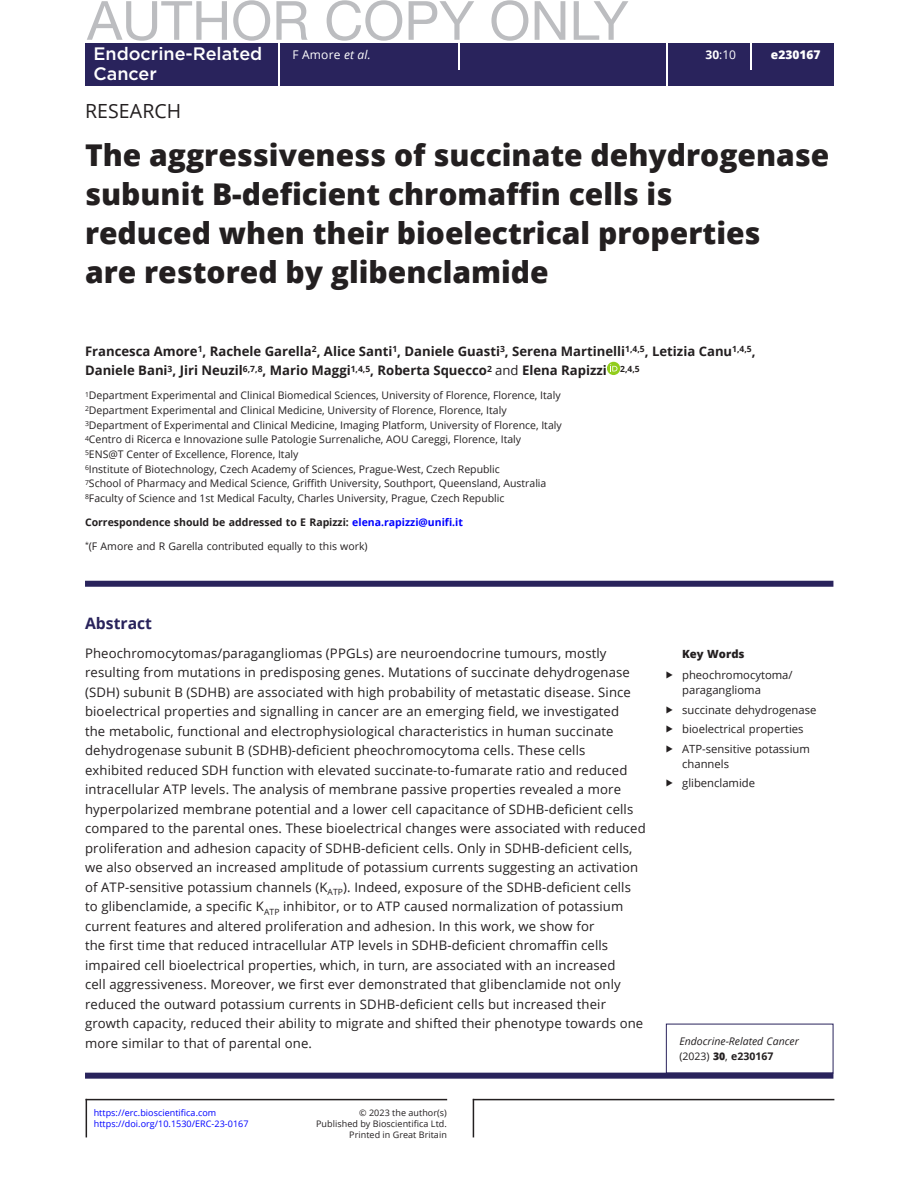
<style>
.page{position:relative;width:919px;height:1187px;background:#fff}
.page>*{position:absolute;margin:0;border:0;box-sizing:border-box;transform-origin:0 0}
.t1{font:54px "Helvetica Neue LT Pro";color:#bcbdc0}
.CT{font:800 30px/39px "Open Sans";color:#231f20}
.AT{font:19.5px "Open Sans";letter-spacing:.005em;color:#231f20}
.t2{font:500 18px "Gotham";color:#fff}
.ABS_H{font:700 15.75px "Open Sans";color:#29235c}
.ABS_TXT_L{font:13.2px/19.5px "Open Sans";letter-spacing:.01em;color:#231f20}
.AU{font:700 13.2px/19.5px "Open Sans";color:#231f20}
.t3{font:12px "Open Sans";letter-spacing:.015em;color:#fff}
.t4{font:800 12px "Open Sans";color:#fff}
.t5{font:11.25px/15px "Open Sans";color:#231f20}
.Keywords_Head{font:800 11.25px "Open Sans";color:#231f20}
.Address{font:10.5px "Open Sans";color:#231f20}
.Corres{font:700 10.5px "Open Sans";color:#231f20}
.FN{font:10.5px "Open Sans";color:#231f20}
.Corres-2{font:italic 10.5px/14.7px "Open Sans";color:#231f20}
.t6{font:9px "Open Sans";letter-spacing:.005em;color:#231f20}
.t7{font:9px "Open Sans";letter-spacing:.005em;color:#00f}
.s1{font-weight:700}
.s2{font-style:italic}
.s3{font-weight:400}
.s4{color:#00f}
.s5{font-style:normal}
.s6{font-weight:800;font-style:normal}
.s7{font-weight:700;font-style:normal}
</style>
<div class="page">
<hr style="left:86px;top:1098px;width:361px;height:2px;background:#231f20">
<hr style="left:86px;top:1098px;width:1px;height:39px;background:#231f20">
<hr style="left:472px;top:1098px;width:2px;height:39px;background:#231f20">
<hr style="left:473px;top:1098px;width:361px;height:2px;background:#231f20">
<div style="left:85px;top:43px;width:748px;height:42px;background:#29235c"></div>
<hr style="left:278px;top:43px;width:1px;height:42px;background:#fff">
<hr style="left:666px;top:43px;width:1px;height:42px;background:#fff">
<hr style="left:458px;top:43px;width:2px;height:27px;background:#fff">
<svg style="left:750px;top:43px;width:1px;height:27px"></svg>
<svg style="left:607px;top:362px;width:13px;height:13px"></svg>
<svg style="left:610px;top:364px;width:7px;height:7px"></svg>
<div style="left:85px;top:580px;width:748px;height:6px;background:#29235c"></div>
<div style="left:85px;top:1072px;width:748px;height:6px;background:#29235c"></div>
<h1 class="t1" style="left:87px;top:-13px;width:543px">AUTHOR COPY ONLY</h1>
<h3 class="t2" style="left:93px;top:42px;width:170px">Endocrine-Related</h3>
<p class="t3" style="left:705px;top:47px;width:32px"><span class="s1">30</span>:10</p>
<h3 class="t2" style="left:93px;top:61px;width:65px">Cancer</h3>
<p class="t3" style="left:292px;top:47px;width:80px">F Amore <span class="s2">et al.</span></p>
<p class="t4" style="left:771px;top:46px;width:51px">e230167</p>
<p class="AT" style="left:85px;top:97px;width:98px">RESEARCH</p>
<p class="CT" style="left:85px;top:134px;width:746px">The aggressiveness of succinate dehydrogenase subunit B-deficient chromaffin cells is<br>reduced when their bioelectrical properties<br>are restored by glibenclamide</p>
<p class="AU" style="left:85px;top:340px;width:672px">Francesca Amore<sup>1</sup>, Rachele Garella<sup>2</sup>, Alice Santi<sup>1</sup>, Daniele Guasti<sup>3</sup>, Serena Martinelli<sup>1,4,5</sup>, Letizia Canu<sup>1,4,5</sup>,<br>Daniele Bani<sup>3</sup>, Jiri Neuzil<sup>6,7,8</sup>, Mario Maggi<sup>1,4,5</sup>, Roberta Squecco<sup>2</sup> <span class="s3">and</span> Elena Rapizzi <sup>2,4,5</sup></p>
<p class="Address" style="left:85px;top:388px;width:477px"><sup>1</sup>Department Experimental and Clinical Biomedical Sciences, University of Florence, Florence, Italy</p>
<p class="Address" style="left:85px;top:403px;width:423px"><sup>2</sup>Department Experimental and Clinical Medicine, University of Florence, Florence, Italy</p>
<p class="Address" style="left:85px;top:417px;width:478px"><sup>3</sup>Department of Experimental and Clinical Medicine, Imaging Platform, University of Florence, Italy</p>
<p class="Address" style="left:85px;top:432px;width:437px"><sup>4</sup>Centro di Ricerca e Innovazione sulle Patologie Surrenaliche, AOU Careggi, Florence, Italy</p>
<p class="Address" style="left:85px;top:447px;width:215px"><sup>5</sup>ENS@T Center of Excellence, Florence, Italy</p>
<p class="Address" style="left:85px;top:461px;width:416px"><sup>6</sup>Institute of Biotechnology, Czech Academy of Sciences, Prague-West, Czech Republic</p>
<p class="Address" style="left:85px;top:476px;width:463px"><sup>7</sup>School of Pharmacy and Medical Science, Griffith University, Southport, Queensland, Australia</p>
<p class="Address" style="left:85px;top:491px;width:421px"><sup>8</sup>Faculty of Science and 1st Medical Faculty, Charles University, Prague, Czech Republic</p>
<p class="Corres" style="left:85px;top:514px;width:379px">Correspondence should be addressed to E Rapizzi: <span class="s4">elena.rapizzi@unifi.it</span></p>
<p class="FN" style="left:85px;top:538px;width:284px"><sup>*</sup>(F Amore and R Garella contributed equally to this work)</p>
<p class="ABS_H" style="left:85px;top:612px;width:69px">Abstract</p>
<p class="ABS_TXT_L" style="left:85px;top:642px;width:562px">Pheochromocytomas/paragangliomas (PPGLs) are neuroendocrine tumours, mostly resulting from mutations in predisposing genes. Mutations of succinate dehydrogenase (SDH) subunit B (SDHB) are associated with high probability of metastatic disease. Since bioelectrical properties and signalling in cancer are an emerging field, we investigated<br>the metabolic, functional and electrophysiological characteristics in human succinate dehydrogenase subunit B (SDHB)-deficient pheochromocytoma cells. These cells exhibited reduced SDH function with elevated succinate-to-fumarate ratio and reduced intracellular ATP levels. The analysis of membrane passive properties revealed a more hyperpolarized membrane potential and a lower cell capacitance of SDHB-deficient cells compared to the parental ones. These bioelectrical changes were associated with reduced proliferation and adhesion capacity of SDHB-deficient cells. Only in SDHB-deficient cells, we also observed an increased amplitude of potassium currents suggesting an activation of ATP-sensitive potassium channels (K<sub>ATP</sub>). Indeed, exposure of the SDHB-deficient cells to glibenclamide, a specific K<sub>ATP</sub> inhibitor, or to ATP caused normalization of potassium current features and altered proliferation and adhesion. In this work, we show for<br>the first time that reduced intracellular ATP levels in SDHB-deficient chromaffin cells impaired cell bioelectrical properties, which, in turn, are associated with an increased<br>cell aggressiveness. Moreover, we first ever demonstrated that glibenclamide not only reduced the outward potassium currents in SDHB-deficient cells but increased their growth capacity, reduced their ability to migrate and shifted their phenotype towards one more similar to that of parental one.</p>
<p class="Keywords_Head" style="left:682px;top:645px;width:64px">Key Words</p>
<p class="t5" style="left:682px;top:667px;width:112px">pheochromocytoma/ paraganglioma</p>
<p class="t5" style="left:682px;top:701px;width:136px">succinate dehydrogenase</p>
<p class="t5" style="left:682px;top:721px;width:123px">bioelectrical properties</p>
<p class="t5" style="left:682px;top:740px;width:129px">ATP-sensitive potassium channels</p>
<p class="t5" style="left:682px;top:775px;width:74px">glibenclamide</p>
<p class="Corres-2" style="left:679px;top:1033px;width:121px">Endocrine-Related Cancer <span class="s5">(2023)</span> <span class="s6">30</span><span class="s5">,</span> <span class="s7">e230167</span></p>
<p class="t7" style="left:94px;top:1106px;width:124px">https://erc.bioscientifica.com</p>
<p class="t6" style="left:359px;top:1106px;width:89px">© 2023 the author(s)</p>
<p class="t6" style="left:349px;top:1128px;width:99px">Printed in Great Britain</p>
<p class="t6" style="left:316px;top:1117px;width:132px">Published by Bioscientifica Ltd.</p>
<p class="t7" style="left:94px;top:1117px;width:156px">https://doi.org/10.1530/ERC-23-0167</p>
</div>
